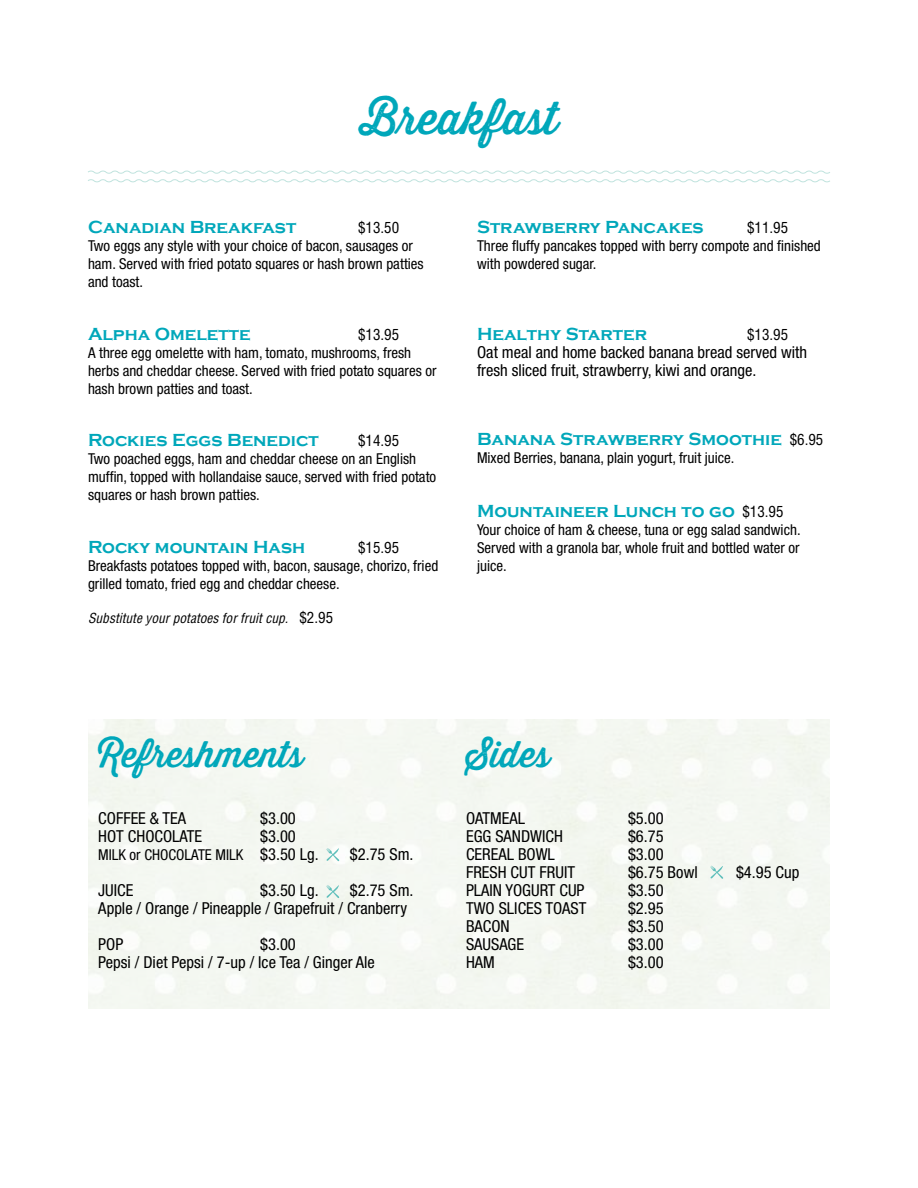
<style>
.page{position:relative;width:918px;height:1188px;background:#fff}
.page>*{position:absolute;margin:0;border:0;box-sizing:border-box;transform-origin:0 0}
.t1{font:45px "Thirsty Rough Reg";color:#00a7ba}
.t2{font:36px "Thirsty Rough Reg";color:#00a7ba}
.t3{font:700 18px "Copperplate Gothic";color:#00a7ba}
.t4{font:condensed 16.5px/18px "Helvetica Neue LT Std";color:#000}
.t5{font:condensed 15px/18px "Helvetica Neue LT Std";color:#000}
.t6{font:condensed 15px "Helvetica";color:#000}
.t7{font:italic condensed 13.5px "Helvetica";color:#000}
.s1{font-style:normal;font-size:15px}
.s2{font-family:"Helvetica";font-weight:400;font-stretch:condensed;font-size:15px;color:#000}
.s3{font-size:16.5px}
</style>
<div class="page">
<svg style="left:88px;top:170px;width:742px;height:13px"></svg>
<svg style="left:710px;top:866px;width:14px;height:13px"></svg>
<svg style="left:326px;top:848px;width:14px;height:14px"></svg>
<svg style="left:326px;top:885px;width:14px;height:14px"></svg>
<h1 class="t1" style="left:360px;top:85px;width:200px">Breakfast</h1>
<p class="t3" style="left:88px;top:217px;width:210px">Canadian Breakfast</p>
<p class="t6" style="left:358px;top:219px;width:43px">$13.50</p>
<p class="t5" style="left:88px;top:237px;width:337px">Two eggs any style with your choice of bacon, sausages or ham. Served with fried potato squares or hash brown patties and toast.</p>
<p class="t3" style="left:88px;top:324px;width:164px">Alpha Omelette</p>
<p class="t6" style="left:358px;top:325px;width:43px">$13.95</p>
<p class="t5" style="left:88px;top:343px;width:350px">A three egg omelette with ham, tomato, mushrooms, fresh herbs and cheddar cheese. Served with fried potato squares or hash brown patties and toast.</p>
<p class="t3" style="left:88px;top:430px;width:232px">Rockies Eggs Benedict</p>
<p class="t6" style="left:358px;top:432px;width:43px">$14.95</p>
<p class="t5" style="left:88px;top:450px;width:350px">Two poached eggs, ham and cheddar cheese on an English muffin, topped with hollandaise sauce, served with fried potato squares or hash brown patties.</p>
<p class="t3" style="left:88px;top:537px;width:219px">Rocky mountain Hash</p>
<p class="t6" style="left:358px;top:538px;width:43px">$15.95</p>
<p class="t5" style="left:88px;top:556px;width:352px">Breakfasts potatoes topped with, bacon, sausage, chorizo, fried grilled tomato, fried egg and cheddar cheese.</p>
<p class="t7" style="left:88px;top:610px;width:247px">Substitute your potatoes for fruit cup. <span class="s1">$2.95</span></p>
<p class="t3" style="left:477px;top:217px;width:228px">Strawberry Pancakes</p>
<p class="t6" style="left:747px;top:219px;width:43px">$11.95</p>
<p class="t5" style="left:477px;top:237px;width:345px">Three fluffy pancakes topped with berry compote and finished with powdered sugar.</p>
<p class="t3" style="left:477px;top:324px;width:172px">Healthy Starter</p>
<p class="t6" style="left:747px;top:325px;width:43px">$13.95</p>
<p class="t4" style="left:477px;top:343px;width:332px">Oat meal and home backed banana bread served with fresh sliced fruit, strawberry, kiwi and orange.</p>
<p class="t3" style="left:477px;top:429px;width:348px">Banana Strawberry Smoothie <span class="s2">$6.95</span></p>
<p class="t5" style="left:477px;top:448px;width:259px">Mixed Berries, banana, plain yogurt, fruit juice.</p>
<p class="t3" style="left:477px;top:501px;width:308px">Mountaineer Lunch to go <span class="s2">$13.95</span></p>
<p class="t5" style="left:477px;top:520px;width:325px;text-align:justify">Your choice of ham &amp; cheese, tuna or egg salad sandwich.<br>Served with a granola bar, whole fruit and bottled water or juice.</p>
<h2 class="t2" style="left:98px;top:728px;width:207px">Refreshments</h2>
<p class="t4" style="left:98px;top:809px;width:89px">COFFEE &amp; TEA</p>
<p class="t4" style="left:260px;top:809px;width:37px">$3.00</p>
<p class="t4" style="left:98px;top:827px;width:105px">HOT CHOCOLATE</p>
<p class="t4" style="left:260px;top:827px;width:37px">$3.00</p>
<p class="t5" style="left:98px;top:846px;width:222px">MILK or CHOCOLATE MILK <span class="s3">$3.50 Lg.</span></p>
<p class="t4" style="left:350px;top:845px;width:65px">$2.75 Sm.</p>
<p class="t4" style="left:98px;top:881px;width:37px">JUICE</p>
<p class="t4" style="left:260px;top:881px;width:60px">$3.50 Lg.</p>
<p class="t4" style="left:98px;top:881px;width:317px;text-indent:252px">$2.75 Sm.<br>Apple / Orange / Pineapple / Grapefruit / Cranberry</p>
<p class="t4" style="left:98px;top:935px;width:27px">POP</p>
<p class="t4" style="left:98px;top:935px;width:278px;text-indent:162px">$3.00<br>Pepsi / Diet Pepsi / 7-up / Ice Tea / Ginger Ale</p>
<h2 class="t2" style="left:466px;top:728px;width:85px">Sides</h2>
<p class="t4" style="left:466px;top:809px;width:60px">OATMEAL</p>
<p class="t4" style="left:628px;top:809px;width:37px">$5.00</p>
<p class="t4" style="left:466px;top:827px;width:98px">EGG SANDWICH</p>
<p class="t4" style="left:628px;top:827px;width:37px">$6.75</p>
<p class="t4" style="left:466px;top:845px;width:90px">CEREAL BOWL</p>
<p class="t4" style="left:628px;top:845px;width:37px">$3.00</p>
<p class="t4" style="left:466px;top:863px;width:111px">FRESH CUT FRUIT</p>
<p class="t4" style="left:628px;top:863px;width:71px">$6.75 Bowl</p>
<p class="t4" style="left:736px;top:863px;width:65px">$4.95 Cup</p>
<p class="t4" style="left:466px;top:881px;width:120px">PLAIN YOGURT CUP</p>
<p class="t4" style="left:628px;top:881px;width:37px">$3.50</p>
<p class="t4" style="left:466px;top:899px;width:122px">TWO SLICES TOAST</p>
<p class="t4" style="left:628px;top:899px;width:37px">$2.95</p>
<p class="t4" style="left:466px;top:917px;width:45px">BACON</p>
<p class="t4" style="left:628px;top:917px;width:37px">$3.50</p>
<p class="t4" style="left:466px;top:935px;width:60px">SAUSAGE</p>
<p class="t4" style="left:628px;top:935px;width:37px">$3.00</p>
<p class="t4" style="left:466px;top:953px;width:30px">HAM</p>
<p class="t4" style="left:628px;top:953px;width:37px">$3.00</p>
</div>
